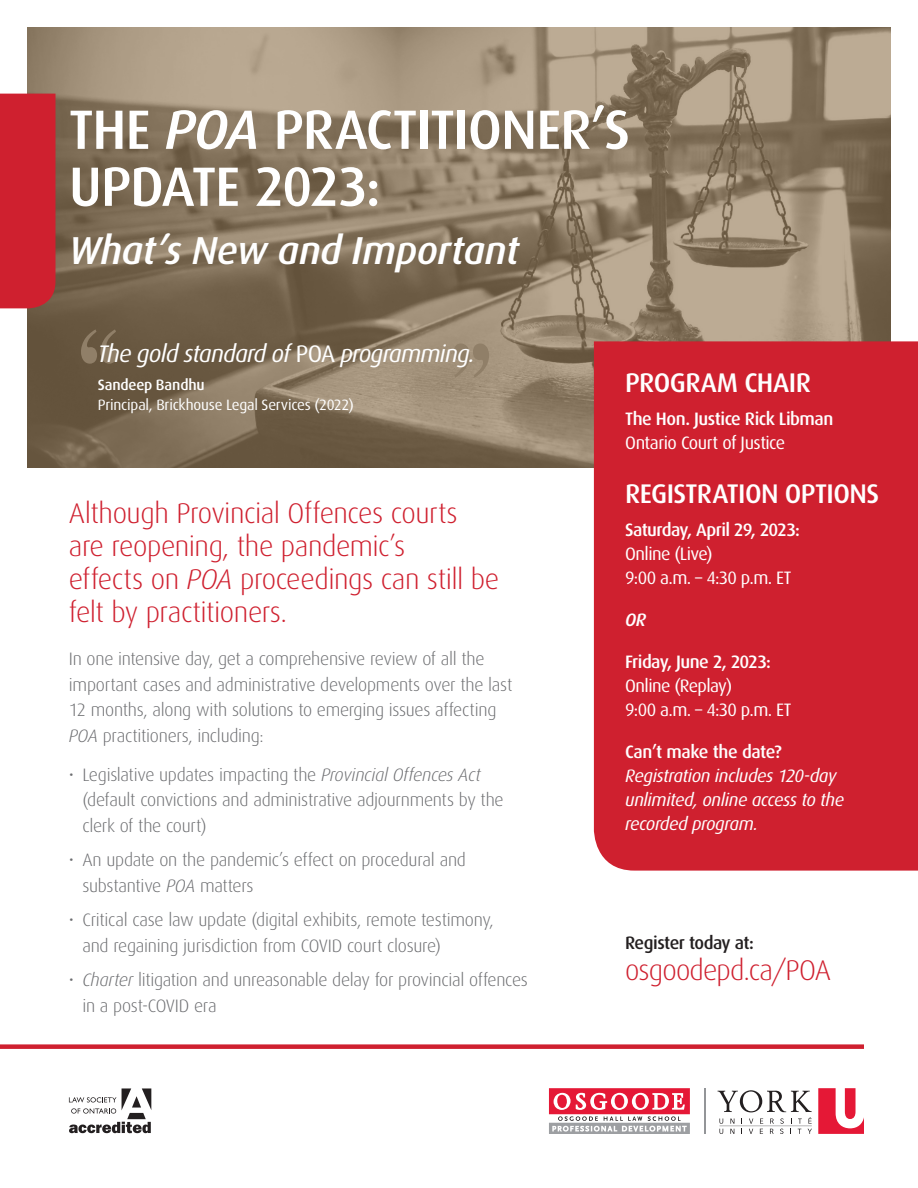
<style>
.page{position:relative;width:918px;height:1188px;background:#fff}
.page>*{position:absolute;margin:0;border:0;box-sizing:border-box;transform-origin:0 0}
.t1{font:500 55.5px/57px "Dax";letter-spacing:-.02em;color:#fff}
.t2{font:italic 500 39px "Dax";letter-spacing:-.015em;color:#fff}
.t3{font:300 28.5px/33px "Dax";letter-spacing:-.02em;color:#cf202f}
.t4{font:500 27px "Dax";letter-spacing:-.02em;color:#fff}
.t5{font:italic 24px "Dax";letter-spacing:-.035em;color:#fff}
.t6{font:300 18px/25.5px "Dax";letter-spacing:-.015em;color:#6c6d70}
.t7{font:18px/24px "Dax";letter-spacing:-.035em;color:#fff}
.t8{font:italic 18px/24px "Dax";letter-spacing:-.025em;color:#fff}
.t9{font:500 18px/24px "Dax";letter-spacing:-.025em;color:#fff}
.t10{font:500 18px "Dax";letter-spacing:-.03em;color:#231f20}
.t11{font:italic 500 18px "Dax";color:#fff}
.t12{font:15px/19.5px "Dax";letter-spacing:-.015em;color:#fff}
.s1{font-style:italic}
.s2{font-style:normal}
.s3{font-weight:500}
.s4{font-weight:400}
.s5{font-weight:500;font-style:normal}
</style>
<div class="page">
<svg style="left:27px;top:27px;width:864px;height:441px;background:#8f7e67"></svg>
<div style="left:0;top:1044px;width:864px;height:5px;background:#cf202f"></div>
<hr style="left:704px;top:1088px;width:1px;height:46px;background:#939598">
<svg style="left:718px;top:1090px;width:94px;height:44px"></svg>
<svg style="left:818px;top:1088px;width:46px;height:46px"></svg>
<svg style="left:549px;top:1088px;width:141px;height:46px"></svg>
<div style="left:0;top:94px;width:56px;height:214px;background:#cf202f"></div>
<svg style="left:69px;top:1088px;width:82px;height:45px"></svg>
<div style="left:594px;top:341px;width:324px;height:530px;background:#cf202f"></div>
<svg style="left:81px;top:329px;width:36px;height:35px"></svg>
<svg style="left:454px;top:344px;width:35px;height:34px"></svg>
<p class="t1" style="left:69px;top:102px;width:563px">THE <span class="s1">POA</span> PRACTITIONER’S<br>UPDATE 2023:</p>
<p class="t2" style="left:69px;top:229px;width:452px">What’s New and Important</p>
<p class="t5" style="left:98px;top:340px;width:379px">The gold standard of <span class="s2">POA</span> programming.</p>
<p class="t12" style="left:98px;top:375px;width:258px"><span class="s3">Sandeep Bandhu<br></span>Principal, Brickhouse Legal Services (2022)</p>
<p class="t3" style="left:69px;top:497px;width:432px">Although Provincial Offences courts are reopening, the pandemic’s<br>effects on <span class="s1">POA</span> proceedings can still be felt by practitioners.</p>
<p class="t6" style="left:69px;top:647px;width:445px">In one intensive day, get a comprehensive review of all the important cases and administrative developments over the last 12 months, along with solutions to emerging issues affecting <span class="s1">POA</span> practitioners, including:</p>
<p class="t6" style="left:82px;top:762px;width:423px;text-indent:-14px">• Legislative updates impacting the <span class="s1">Provincial Offences Act </span>(default convictions and administrative adjournments by the clerk of the court)</p>
<p class="t6" style="left:82px;top:848px;width:385px;text-indent:-14px">• An update on the pandemic’s effect on procedural and substantive <span class="s1">POA</span> matters</p>
<p class="t6" style="left:82px;top:908px;width:413px;text-indent:-14px">• Critical case law update (digital exhibits, remote testimony, and regaining jurisdiction from COVID court closure)</p>
<p class="t6" style="left:82px;top:968px;width:447px;text-indent:-14px">• <span class="s1">Charter</span> litigation and unreasonable delay for provincial offences in a post‑COVID era</p>
<p class="t4" style="left:625px;top:367px;width:187px">PROGRAM CHAIR</p>
<p class="t9" style="left:625px;top:407px;width:210px">The Hon. Justice Rick Libman<br><span class="s4">Ontario Court of Justice</span></p>
<p class="t4" style="left:625px;top:478px;width:256px">REGISTRATION OPTIONS</p>
<p class="t7" style="left:625px;top:518px;width:176px"><span class="s3">Saturday, April 29, 2023:<br></span>Online (Live)<br>9:00 a.m. – 4:30 p.m. ET</p>
<p class="t11" style="left:625px;top:610px;width:23px">OR</p>
<p class="t7" style="left:625px;top:650px;width:168px"><span class="s3">Friday, June 2, 2023:<br></span>Online (Replay)<br>9:00 a.m. – 4:30 p.m. ET</p>
<p class="t8" style="left:625px;top:740px;width:221px"><span class="s5">Can’t make the date?<br></span>Registration includes 120‑day unlimited, online access to the recorded program.</p>
<p class="t10" style="left:625px;top:932px;width:130px">Register today at:</p>
<p class="t3" style="left:625px;top:954px;width:207px">osgoodepd.ca/POA</p>
</div>
